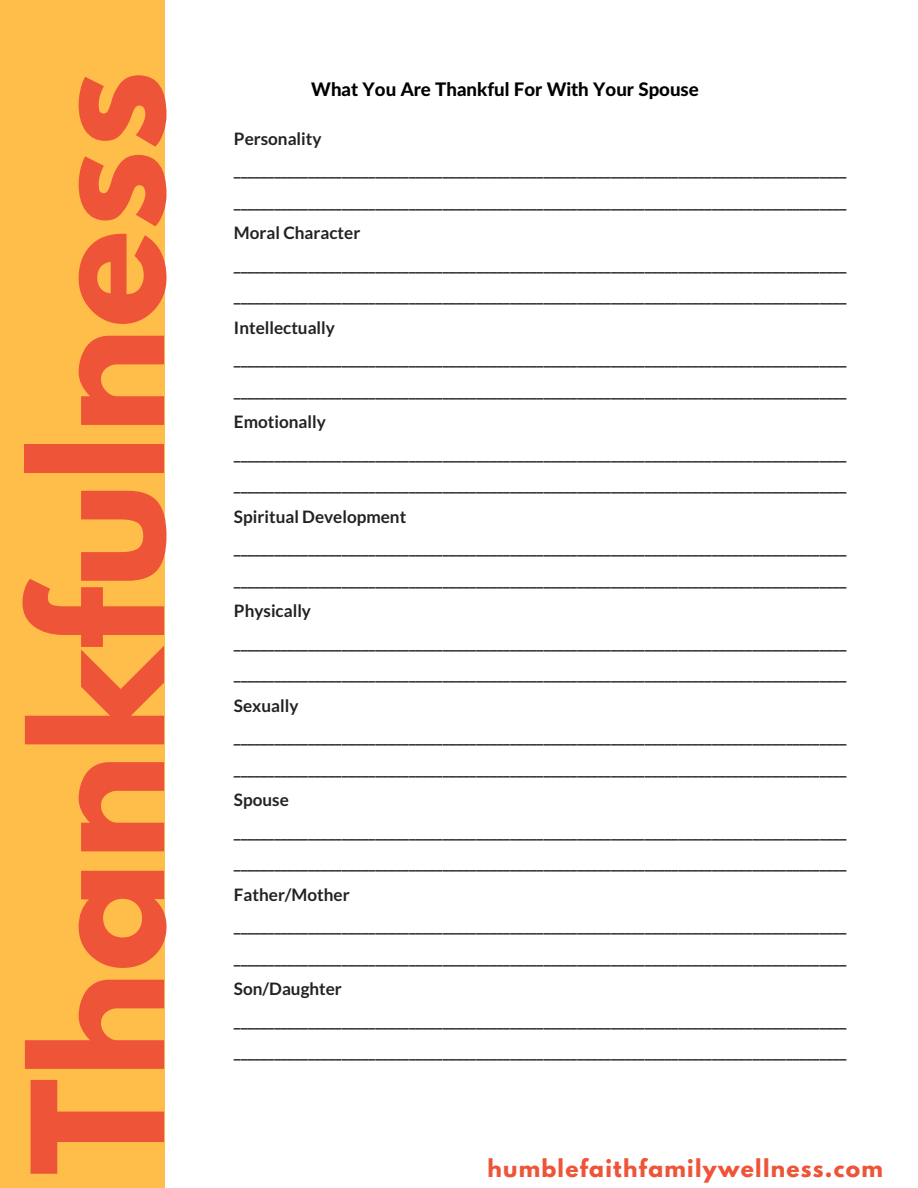
<style>
.page{position:relative;width:918px;height:1188px;background:#ffbd4a}
.page>*{position:absolute;margin:0;border:0;box-sizing:border-box;transform-origin:0 0}
.t1{font:700 161.85px "League Spartan";color:#ee5438}
.t2{font:700 21.75px "League Spartan";letter-spacing:.06em;color:#ee5438}
.t3{font:800 18.75px "Lato";color:#000}
.t4{font:700 17.1px/31.5px "Lato";color:#222}
</style>
<div class="page">
<div style="left:165px;top:0;width:753px;height:1188px;background:#fff"></div>
<h1 class="t1" style="left:18px;top:1175px;width:1106px;rotate:-90deg">Thankfulness</h1>
<p class="t3" style="left:311px;top:78px;width:389px">What You Are Thankful For With Your Spouse</p>
<p class="t4" style="left:234px;top:122px;width:614px">Personality ___________________________________________________________________________________________ ___________________________________________________________________________________________ Moral Character ___________________________________________________________________________________________ ___________________________________________________________________________________________ Intellectually ___________________________________________________________________________________________ ___________________________________________________________________________________________ Emotionally ___________________________________________________________________________________________ ___________________________________________________________________________________________ Spiritual Development ___________________________________________________________________________________________ ___________________________________________________________________________________________ Physically ___________________________________________________________________________________________ ___________________________________________________________________________________________ Sexually ___________________________________________________________________________________________ ___________________________________________________________________________________________ Spouse ___________________________________________________________________________________________ ___________________________________________________________________________________________ Father/Mother ___________________________________________________________________________________________ ___________________________________________________________________________________________ Son/Daughter ___________________________________________________________________________________________ ___________________________________________________________________________________________</p>
<p class="t2" style="left:487px;top:1157px;width:397px">humblefaithfamilywellness.com</p>
</div>
